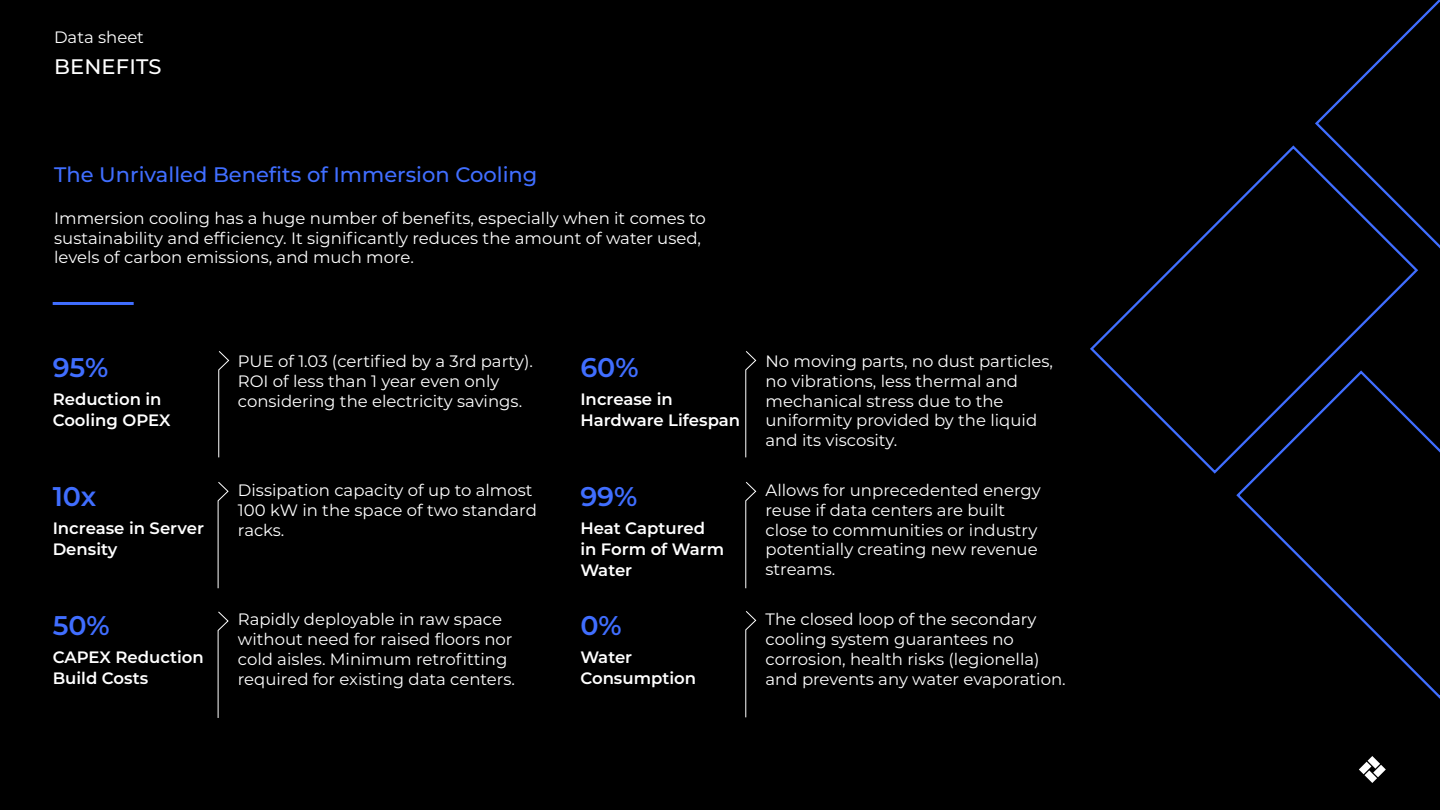
<style>
.page{position:relative;width:1440px;height:810px;background:#000}
.page>*{position:absolute;margin:0;border:0;box-sizing:border-box;transform-origin:0 0}
.t1{font:600 27px "Montserrat";color:#406eff}
.t2{font:500 21px "Montserrat";color:#406eff}
.t3{font:500 21px "Montserrat";letter-spacing:.01em;color:#fff}
.t4{font:16.5px/19.8px "Montserrat";color:#fff}
.t5{font:600 16.5px/21px "Montserrat";color:#fff}
</style>
<div class="page">
<svg style="left:1359px;top:756px;width:27px;height:27px"></svg>
<svg style="left:1090px;top:145px;width:271px;height:329px"></svg>
<svg style="left:1235px;top:369px;width:205px;height:330px"></svg>
<svg style="left:1313px;top:0;width:127px;height:328px"></svg>
<hr style="left:53px;top:302px;width:81px;height:3px;background:#406eff">
<svg style="left:218px;top:351px;width:12px;height:107px"></svg>
<svg style="left:217px;top:482px;width:12px;height:107px"></svg>
<svg style="left:217px;top:611px;width:12px;height:107px"></svg>
<svg style="left:745px;top:351px;width:12px;height:107px"></svg>
<svg style="left:745px;top:482px;width:12px;height:107px"></svg>
<svg style="left:745px;top:611px;width:12px;height:107px"></svg>
<p class="t4" style="left:54px;top:27px;width:92px">Data sheet</p>
<p class="t3" style="left:54px;top:53px;width:109px">BENEFITS</p>
<p class="t2" style="left:54px;top:161px;width:485px">The Unrivalled Benefits of Immersion Cooling</p>
<p class="t4" style="left:54px;top:207px;width:653px">Immersion cooling has a huge number of benefits, especially when it comes to sustainability and efficiency. It significantly reduces the amount of water used, levels of carbon emissions, and much more.</p>
<p class="t1" style="left:53px;top:348px;width:57px">95%</p>
<p class="t5" style="left:53px;top:388px;width:119px">Reduction in<br>Cooling OPEX</p>
<p class="t1" style="left:53px;top:478px;width:45px">10x</p>
<p class="t5" style="left:53px;top:517px;width:153px">Increase in Server<br>Density</p>
<p class="t1" style="left:53px;top:607px;width:59px">50%</p>
<p class="t5" style="left:53px;top:646px;width:153px">CAPEX Reduction<br>Build Costs</p>
<p class="t4" style="left:238px;top:351px;width:297px">PUE of 1.03 (certified by a 3rd party).<br>ROI of less than 1 year even only considering the electricity savings.</p>
<p class="t4" style="left:766px;top:351px;width:289px">No moving parts, no dust particles, no vibrations, less thermal and mechanical stress due to the uniformity provided by the liquid and its viscosity.</p>
<p class="t4" style="left:238px;top:480px;width:300px">Dissipation capacity of up to almost<br>100 kW in the space of two standard racks.</p>
<p class="t4" style="left:766px;top:480px;width:277px">Allows for unprecedented energy reuse if data centers are built close to communities or industry potentially creating new revenue streams.</p>
<p class="t4" style="left:766px;top:609px;width:302px">The closed loop of the secondary cooling system guarantees no corrosion, health risks (legionella) and prevents any water evaporation.</p>
<p class="t1" style="left:580px;top:348px;width:60px">60%</p>
<p class="t5" style="left:580px;top:388px;width:161px">Increase in<br>Hardware Lifespan</p>
<p class="t1" style="left:580px;top:478px;width:59px">99%</p>
<p class="t5" style="left:580px;top:517px;width:145px">Heat Captured in Form of Warm<br>Water</p>
<p class="t4" style="left:238px;top:609px;width:279px">Rapidly deployable in raw space without need for raised floors nor cold aisles. Minimum retrofitting required for existing data centers.</p>
<p class="t1" style="left:580px;top:607px;width:43px">0%</p>
<p class="t5" style="left:580px;top:646px;width:53px">Water</p>
<p class="t5" style="left:580px;top:667px;width:117px">Consumption</p>
</div>
